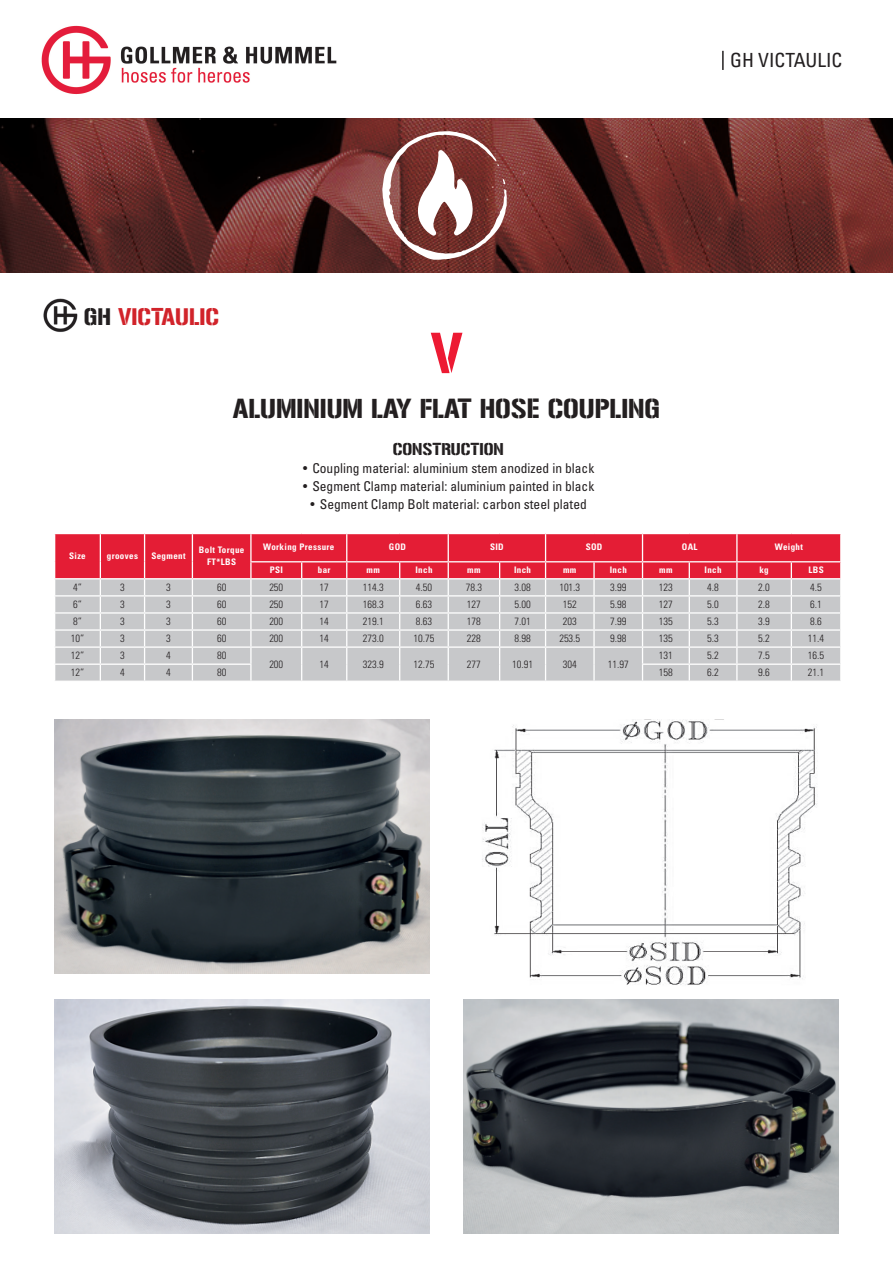
<style>
.page{position:relative;width:893px;height:1263px;background:#fff}
.page>*{position:absolute;margin:0;border:0;box-sizing:border-box;transform-origin:0 0}
.t1{font:51px "Gunplay";color:#ed1a33}
.t2{font:24px "Gunplay";color:#231f20}
.t3{font:21px "Gunplay";color:#d1232a}
.t4{font:condensed 19.5px "Univers LT Std";color:#231f20}
.t5{font:15px "Gunplay";color:#231f20}
.t6{font:condensed 13.5px "Univers LT Std";color:#231f20}
.t7{font:300 condensed 10.5px "Univers LT Std";color:#231f20}
.t8{font:700 condensed 9px/12px "Univers LT Pro";letter-spacing:.04em;color:#fff;text-align:center}
.s1{color:#231f20}
</style>
<div class="page">
<img style="left:0;top:118px;width:893px;height:154px">
<img style="left:43px;top:298px;width:35px;height:34px">
<svg style="left:382px;top:131px;width:125px;height:129px"></svg>
<img style="left:41px;top:25px;width:296px;height:70px">
<svg style="left:722px;top:51px;width:2px;height:19px"></svg>
<svg style="left:54px;top:533px;width:787px;height:148px;background:#d49ca4"></svg>
<img style="left:482px;top:719px;width:335px;height:266px">
<img style="left:463px;top:999px;width:376px;height:234px">
<img style="left:54px;top:719px;width:375px;height:254px">
<img style="left:54px;top:999px;width:375px;height:234px">
<h3 class="t4" style="left:730px;top:47px;width:114px">GH VICTAULIC</h3>
<h3 class="t3" style="left:84px;top:304px;width:137px"><span class="s1">GH</span> VICTAULIC</h3>
<h1 class="t1" style="left:430px;top:324px;width:34px">V</h1>
<h2 class="t2" style="left:233px;top:395px;width:429px">ALUMINIUM LAY FLAT HOSE COUPLING</h2>
<h3 class="t5" style="left:393px;top:441px;width:113px">CONSTRUCTION</h3>
<p class="t6" style="left:302px;top:460px;width:294px">• Coupling material: aluminium stem anodized in black</p>
<p class="t6" style="left:302px;top:478px;width:294px">• Segment Clamp material: aluminium painted in black</p>
<p class="t6" style="left:310px;top:496px;width:279px">• Segment Clamp Bolt material: carbon steel plated</p>
<p class="t8" style="left:69px;top:550px;width:18px">Size</p>
<p class="t8" style="left:107px;top:550px;width:33px">grooves</p>
<p class="t8" style="left:151px;top:550px;width:36px">Segment</p>
<p class="t8" style="left:199px;top:544px;width:47px">Bolt Torque<br>FT*LBS</p>
<p class="t8" style="left:263px;top:541px;width:73px">Working Pressure</p>
<p class="t8" style="left:389px;top:541px;width:19px">GOD</p>
<p class="t8" style="left:490px;top:541px;width:15px">SID</p>
<p class="t8" style="left:586px;top:541px;width:18px">SOD</p>
<p class="t8" style="left:682px;top:541px;width:17px">OAL</p>
<p class="t8" style="left:775px;top:541px;width:30px">Weight</p>
<p class="t8" style="left:270px;top:564px;width:15px">PSI</p>
<p class="t8" style="left:318px;top:564px;width:14px">bar</p>
<p class="t8" style="left:367px;top:563px;width:15px">mm</p>
<p class="t8" style="left:415px;top:563px;width:19px">Inch</p>
<p class="t8" style="left:467px;top:563px;width:15px">mm</p>
<p class="t8" style="left:514px;top:563px;width:19px">Inch</p>
<p class="t8" style="left:563px;top:563px;width:15px">mm</p>
<p class="t8" style="left:610px;top:563px;width:19px">Inch</p>
<p class="t8" style="left:659px;top:563px;width:15px">mm</p>
<p class="t8" style="left:705px;top:563px;width:19px">Inch</p>
<p class="t8" style="left:759px;top:563px;width:11px">kg</p>
<p class="t8" style="left:808px;top:563px;width:17px">LBS</p>
<p class="t7" style="left:73px;top:581px;width:10px">4“</p>
<p class="t7" style="left:120px;top:581px;width:6px">3</p>
<p class="t7" style="left:166px;top:581px;width:6px">3</p>
<p class="t7" style="left:217px;top:581px;width:11px">60</p>
<p class="t7" style="left:269px;top:581px;width:15px">250</p>
<p class="t7" style="left:320px;top:581px;width:11px">17</p>
<p class="t7" style="left:363px;top:581px;width:22px">114.3</p>
<p class="t7" style="left:416px;top:581px;width:18px">4.50</p>
<p class="t7" style="left:466px;top:581px;width:18px">78.3</p>
<p class="t7" style="left:514px;top:581px;width:18px">3.08</p>
<p class="t7" style="left:559px;top:581px;width:22px">101.3</p>
<p class="t7" style="left:610px;top:581px;width:18px">3.99</p>
<p class="t7" style="left:659px;top:581px;width:15px">123</p>
<p class="t7" style="left:707px;top:581px;width:13px">4.8</p>
<p class="t7" style="left:758px;top:581px;width:13px">2.0</p>
<p class="t7" style="left:810px;top:581px;width:13px">4.5</p>
<p class="t7" style="left:73px;top:598px;width:10px">6“</p>
<p class="t7" style="left:120px;top:598px;width:6px">3</p>
<p class="t7" style="left:166px;top:598px;width:6px">3</p>
<p class="t7" style="left:217px;top:598px;width:11px">60</p>
<p class="t7" style="left:269px;top:598px;width:15px">250</p>
<p class="t7" style="left:320px;top:598px;width:11px">17</p>
<p class="t7" style="left:363px;top:598px;width:22px">168.3</p>
<p class="t7" style="left:416px;top:598px;width:18px">6.63</p>
<p class="t7" style="left:467px;top:598px;width:15px">127</p>
<p class="t7" style="left:514px;top:598px;width:18px">5.00</p>
<p class="t7" style="left:563px;top:598px;width:15px">152</p>
<p class="t7" style="left:610px;top:598px;width:18px">5.98</p>
<p class="t7" style="left:659px;top:598px;width:15px">127</p>
<p class="t7" style="left:707px;top:598px;width:13px">5.0</p>
<p class="t7" style="left:758px;top:598px;width:13px">2.8</p>
<p class="t7" style="left:810px;top:598px;width:13px">6.1</p>
<p class="t7" style="left:73px;top:615px;width:10px">8“</p>
<p class="t7" style="left:120px;top:615px;width:6px">3</p>
<p class="t7" style="left:166px;top:615px;width:6px">3</p>
<p class="t7" style="left:217px;top:615px;width:11px">60</p>
<p class="t7" style="left:269px;top:615px;width:15px">200</p>
<p class="t7" style="left:320px;top:615px;width:11px">14</p>
<p class="t7" style="left:363px;top:615px;width:22px">219.1</p>
<p class="t7" style="left:416px;top:615px;width:18px">8.63</p>
<p class="t7" style="left:467px;top:615px;width:15px">178</p>
<p class="t7" style="left:514px;top:615px;width:18px">7.01</p>
<p class="t7" style="left:563px;top:615px;width:15px">203</p>
<p class="t7" style="left:610px;top:615px;width:18px">7.99</p>
<p class="t7" style="left:659px;top:615px;width:15px">135</p>
<p class="t7" style="left:707px;top:615px;width:13px">5.3</p>
<p class="t7" style="left:758px;top:615px;width:13px">3.9</p>
<p class="t7" style="left:810px;top:615px;width:13px">8.6</p>
<p class="t7" style="left:71px;top:632px;width:15px">10“</p>
<p class="t7" style="left:120px;top:632px;width:6px">3</p>
<p class="t7" style="left:166px;top:632px;width:6px">3</p>
<p class="t7" style="left:217px;top:632px;width:11px">60</p>
<p class="t7" style="left:269px;top:632px;width:15px">200</p>
<p class="t7" style="left:320px;top:632px;width:11px">14</p>
<p class="t7" style="left:363px;top:632px;width:22px">273.0</p>
<p class="t7" style="left:413px;top:632px;width:22px">10.75</p>
<p class="t7" style="left:467px;top:632px;width:15px">228</p>
<p class="t7" style="left:514px;top:632px;width:18px">8.98</p>
<p class="t7" style="left:559px;top:632px;width:22px">253.5</p>
<p class="t7" style="left:610px;top:632px;width:18px">9.98</p>
<p class="t7" style="left:659px;top:632px;width:15px">135</p>
<p class="t7" style="left:707px;top:632px;width:13px">5.3</p>
<p class="t7" style="left:758px;top:632px;width:13px">5.2</p>
<p class="t7" style="left:808px;top:632px;width:18px">11.4</p>
<p class="t7" style="left:71px;top:649px;width:15px">12“</p>
<p class="t7" style="left:120px;top:649px;width:6px">3</p>
<p class="t7" style="left:166px;top:649px;width:6px">4</p>
<p class="t7" style="left:217px;top:649px;width:11px">80</p>
<p class="t7" style="left:269px;top:657px;width:15px">200</p>
<p class="t7" style="left:320px;top:657px;width:11px">14</p>
<p class="t7" style="left:363px;top:657px;width:22px">323.9</p>
<p class="t7" style="left:413px;top:657px;width:22px">12.75</p>
<p class="t7" style="left:467px;top:657px;width:15px">277</p>
<p class="t7" style="left:512px;top:657px;width:22px">10.91</p>
<p class="t7" style="left:563px;top:657px;width:15px">304</p>
<p class="t7" style="left:608px;top:657px;width:22px">11.97</p>
<p class="t7" style="left:659px;top:649px;width:15px">131</p>
<p class="t7" style="left:707px;top:649px;width:13px">5.2</p>
<p class="t7" style="left:758px;top:649px;width:13px">7.5</p>
<p class="t7" style="left:808px;top:649px;width:18px">16.5</p>
<p class="t7" style="left:71px;top:666px;width:15px">12“</p>
<p class="t7" style="left:120px;top:666px;width:6px">4</p>
<p class="t7" style="left:166px;top:666px;width:6px">4</p>
<p class="t7" style="left:217px;top:666px;width:11px">80</p>
<p class="t7" style="left:659px;top:666px;width:15px">158</p>
<p class="t7" style="left:707px;top:666px;width:13px">6.2</p>
<p class="t7" style="left:758px;top:666px;width:13px">9.6</p>
<p class="t7" style="left:808px;top:666px;width:18px">21.1</p>
</div>
